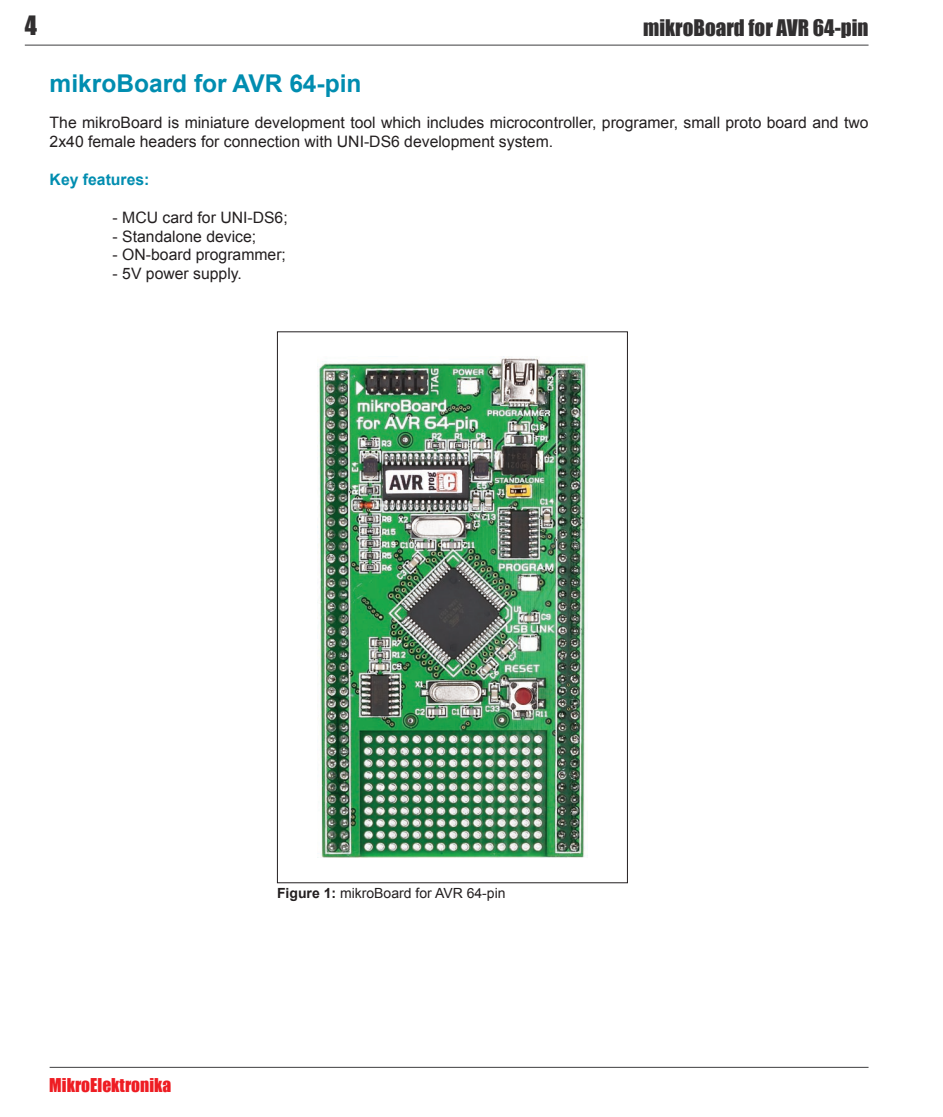
<style>
.page{position:relative;width:943px;height:1117px;background:#fff}
.page>*{position:absolute;margin:0;border:0;box-sizing:border-box;transform-origin:0 0}
.t1{font:700 24.5px "Arial";color:#008db0}
.t2{font:24.5px "Impact";color:#312f30}
.t3{font:21px "Impact";color:#312f30}
.t4{font:17.5px "Impact";color:#ee1d23}
.t5{font:15.75px/18.9px "Arial";color:#231f20}
.t6{font:700 15.75px "Arial";color:#008db0}
.t7{font:14px "Arial";color:#231f20}
.s1{font-weight:700}
</style>
<div class="page">
<hr style="left:25px;top:45px;width:843px;height:1px;background:#3e3e3f">
<hr style="left:50px;top:1066px;width:818px;height:1px;background:#3e3e3f">
<svg style="left:640px;top:44px;width:229px;height:2px"></svg>
<img style="left:317px;top:358px;width:269px;height:499px">
<p class="t2" style="left:25px;top:6px;width:14px">4</p>
<p class="t3" style="left:643px;top:11px;width:227px">mikroBoard for AVR 64-pin</p>
<p class="t1" style="left:50px;top:68px;width:313px">mikroBoard for AVR 64-pin</p>
<p class="t5" style="left:50px;top:113px;width:820px">The mikroBoard is miniature development tool which includes microcontroller, programer, small proto board and two<br>2x40 female headers for connection with UNI-DS6 development system.</p>
<p class="t6" style="left:50px;top:169px;width:101px">Key features:</p>
<p class="t5" style="left:113px;top:208px;width:177px">- MCU card for UNI-DS6;</p>
<p class="t5" style="left:113px;top:227px;width:145px">- Standalone device;</p>
<p class="t5" style="left:113px;top:245px;width:175px">- ON-board programmer;</p>
<p class="t5" style="left:113px;top:264px;width:131px">- 5V power supply.</p>
<p class="t4" style="left:49px;top:1070px;width:123px">MikroElektronika</p>
<p class="t7" style="left:277px;top:883px;width:230px"><span class="s1">Figure 1:</span> mikroBoard for AVR 64-pin</p>
</div>
